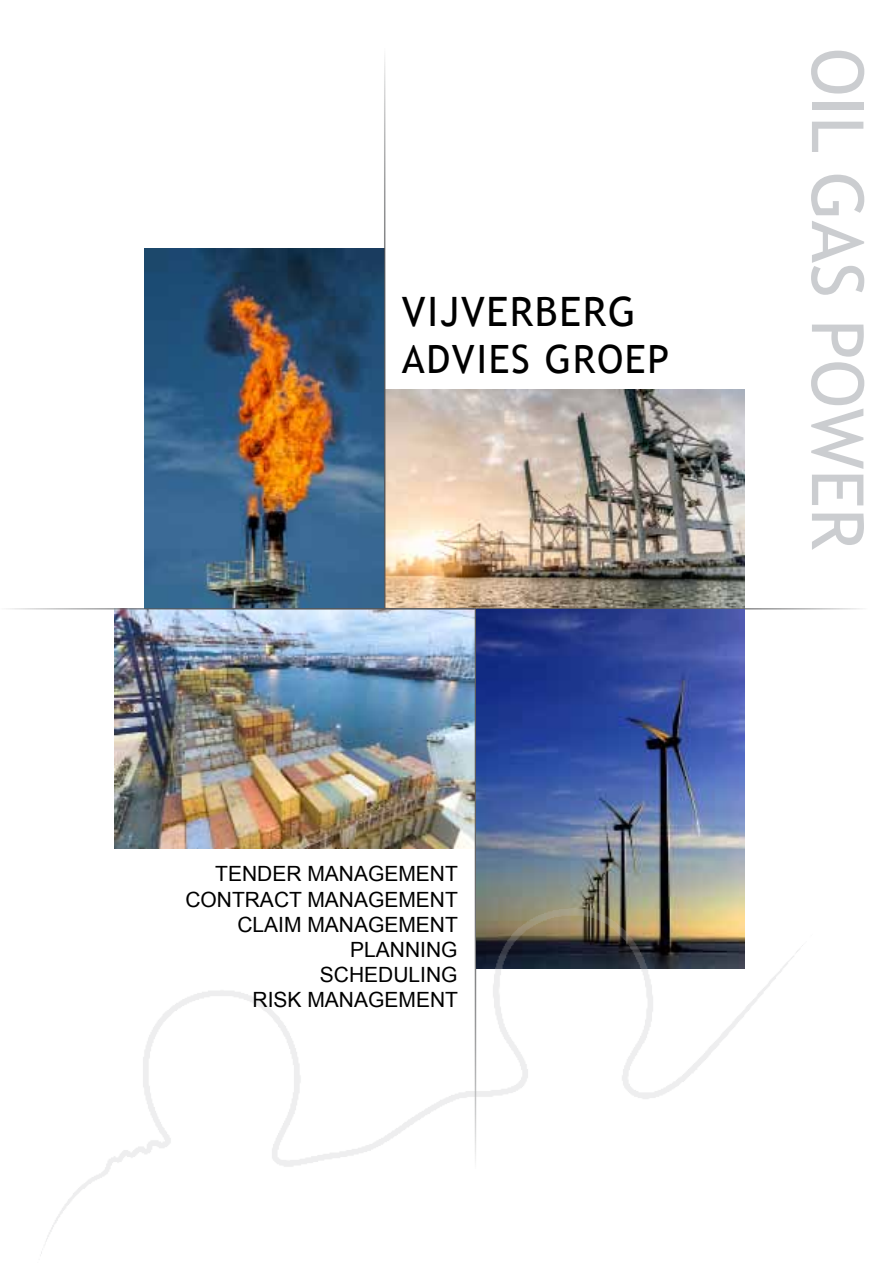
<style>
.page{position:relative;width:893px;height:1263px;background:#fff}
.page>*{position:absolute;margin:0;border:0;box-sizing:border-box;transform-origin:0 0}
.t1{font:72px "Trebuchet MS";color:#cbcdd0}
.t2{font:40.5px "Trebuchet MS";letter-spacing:.04em;color:#000}
.t3{font:39px "Trebuchet MS";letter-spacing:.04em;color:#000}
.t4{font:21px/25.2px "Arial";color:#000;text-align:right}
</style>
<div class="page">
<img style="left:385px;top:389px;width:360px;height:219px">
<img style="left:115px;top:609px;width:360px;height:240px">
<img style="left:145px;top:249px;width:239px;height:359px">
<hr style="left:0;top:608px;width:475px;height:1px;background:#58595b">
<hr style="left:384px;top:48px;width:1px;height:561px;background:#58595b">
<hr style="left:475px;top:608px;width:1px;height:561px;background:#58595b">
<hr style="left:476px;top:608px;width:391px;height:1px;background:#58595b">
<img style="left:476px;top:609px;width:269px;height:299px">
<img style="left:40px;top:908px;width:763px;height:348px">
<h2 class="t2" style="left:402px;top:288px;width:235px">VIJVERBERG</h2>
<h3 class="t3" style="left:402px;top:336px;width:269px">ADVIES GROEP</h3>
<p class="t4" style="left:185px;top:862px;width:274px">TENDER MANAGEMENT<br>CONTRACT MANAGEMENT<br>CLAIM MANAGEMENT<br>PLANNING<br>SCHEDULING<br>RISK MANAGEMENT</p>
<h1 class="t1" style="left:880px;top:48px;width:503px;rotate:90deg">OIL GAS POWER</h1>
</div>
